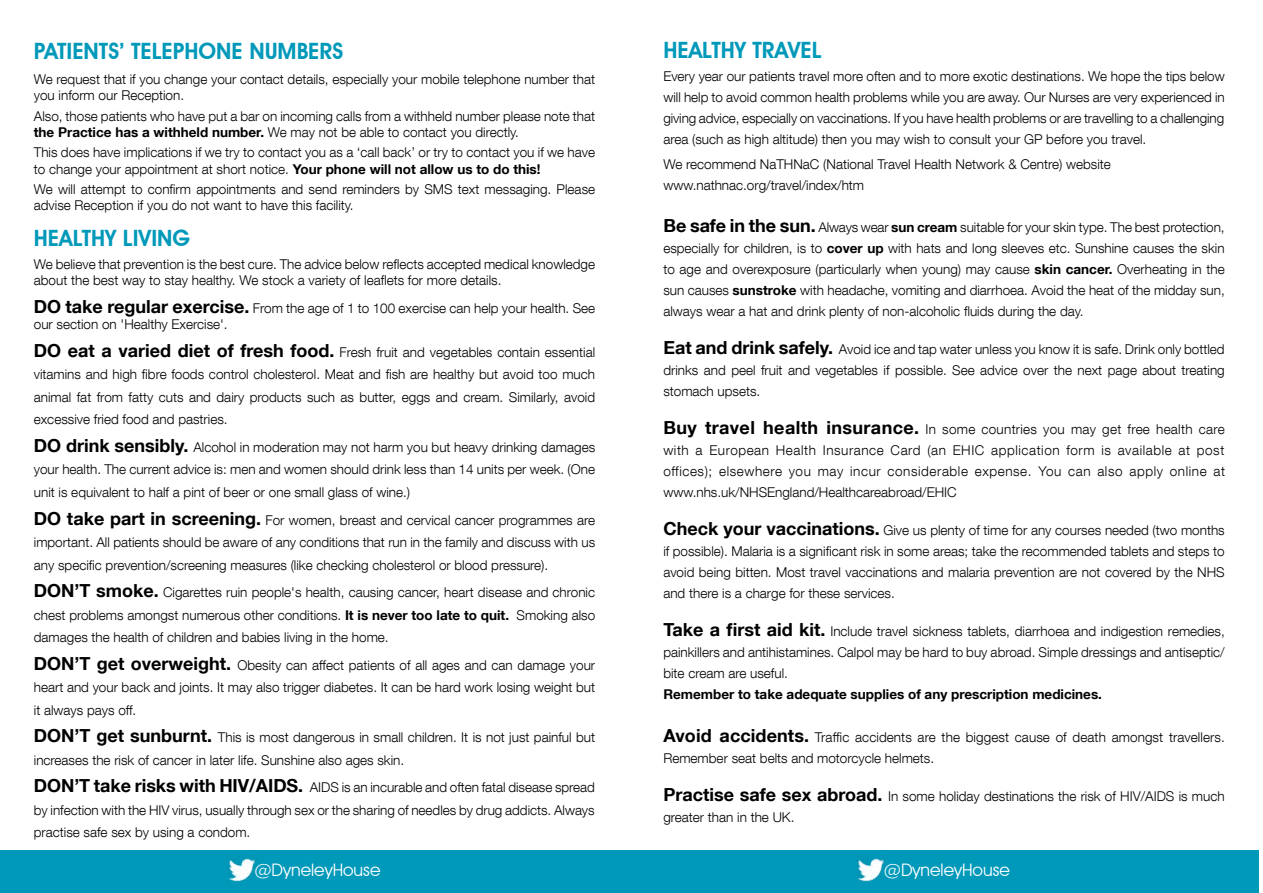
<style>
.page{position:relative;width:1263px;height:893px;background:#fff}
.page>*{position:absolute;margin:0;border:0;box-sizing:border-box;transform-origin:0 0}
.t1{font:600 22.5px "Avant Garde IT Cby BT";color:#0099ba}
.t2{font:17.25px "Avant Garde IT Cby BT";color:#fff}
.t3{font:300 13.5px/21px "Helvetica Neue LT Com";color:#000;text-align:justify}
.t4{font:700 13.5px "Helvetica Neue LT Com";color:#000}
.s1{font-weight:700}
.s2{font-weight:700;font-size:18px}
</style>
<div class="page">
<div style="left:0;top:850px;width:629px;height:43px;background:#0099ba"></div>
<img style="left:228px;top:855px;width:28px;height:27px">
<div style="left:629px;top:850px;width:630px;height:43px;background:#0099ba"></div>
<img style="left:857px;top:855px;width:29px;height:27px">
<h1 class="t1" style="left:34px;top:38px;width:311px">PATIENTS’ TELEPHONE NUMBERS</h1>
<p class="t3" style="left:34px;top:71px;width:563px;line-height:16.2px">We request that if you change your contact details, especially your mobile telephone number that you inform our Reception.</p>
<p class="t3" style="left:34px;top:108px;width:563px;line-height:16.2px">Also, those patients who have put a bar on incoming calls from a withheld number please note that <span class="s1">the Practice has a withheld number.</span> We may not be able to contact you directly.</p>
<p class="t3" style="left:34px;top:144px;width:563px;line-height:16.2px">This does have implications if we try to contact you as a ‘call back’ or try to contact you if we have to change your appointment at short notice. <span class="s1">Your phone will not allow us to do this!</span></p>
<p class="t3" style="left:34px;top:181px;width:563px;line-height:16.2px">We will attempt to confirm appointments and send reminders by SMS text messaging. Please advise Reception if you do not want to have this facility.</p>
<h1 class="t1" style="left:34px;top:224px;width:158px">HEALTHY LIVING</h1>
<p class="t3" style="left:34px;top:256px;width:563px;line-height:16.2px">We believe that prevention is the best cure. The advice below reflects accepted medical knowledge about the best way to stay healthy. We stock a variety of leaflets for more details.</p>
<p class="t3" style="left:34px;top:300px;width:563px;line-height:16.2px"><span class="s2">DO take regular exercise.</span> From the age of 1 to 100 exercise can help your health. See our section on 'Healthy Exercise'.</p>
<p class="t3" style="left:34px;top:340px;width:563px;line-height:22.5px"><span class="s2">DO eat a varied diet of fresh food.</span> Fresh fruit and vegetables contain essential vitamins and high fibre foods control cholesterol. Meat and fish are healthy but avoid too much animal fat from fatty cuts and dairy products such as butter, eggs and cream. Similarly, avoid excessive fried food and pastries.</p>
<p class="t3" style="left:34px;top:436px;width:563px;line-height:22.5px"><span class="s2">DO drink sensibly.</span> Alcohol in moderation may not harm you but heavy drinking damages your health. The current advice is: men and women should drink less than 14 units per week. (One unit is equivalent to half a pint of beer or one small glass of wine.)</p>
<p class="t3" style="left:34px;top:508px;width:563px;line-height:22.5px"><span class="s2">DO take part in screening.</span> For women, breast and cervical cancer programmes are important. All patients should be aware of any conditions that run in the family and discuss with us any specific prevention/screening measures (like checking cholesterol or blood pressure).</p>
<p class="t3" style="left:34px;top:581px;width:563px;line-height:22.5px"><span class="s2">DON’T smoke.</span> Cigarettes ruin people's health, causing cancer, heart disease and chronic chest problems amongst numerous other conditions. <span class="s1">It is never too late to quit.</span> Smoking also damages the health of children and babies living in the home.</p>
<p class="t3" style="left:34px;top:653px;width:563px;line-height:22.5px"><span class="s2">DON’T get overweight.</span> Obesity can affect patients of all ages and can damage your heart and your back and joints. It may also trigger diabetes. It can be hard work losing weight but it always pays off.</p>
<p class="t3" style="left:34px;top:726px;width:563px;line-height:22.5px"><span class="s2">DON’T get sunburnt.</span> This is most dangerous in small children. It is not just painful but increases the risk of cancer in later life. Sunshine also ages skin.</p>
<p class="t3" style="left:34px;top:776px;width:563px;line-height:22.5px"><span class="s2">DON’T take risks with HIV/AIDS.</span> AIDS is an incurable and often fatal disease spread by infection with the HIV virus, usually through sex or the sharing of needles by drug addicts. Always practise safe sex by using a condom.</p>
<p class="t2" style="left:254px;top:860px;width:128px">@DyneleyHouse</p>
<h1 class="t1" style="left:663px;top:37px;width:160px">HEALTHY TRAVEL</h1>
<p class="t3" style="left:663px;top:66px;width:563px">Every year our patients travel more often and to more exotic destinations. We hope the tips below will help to avoid common health problems while you are away. Our Nurses are very experienced in giving advice, especially on vaccinations. If you have health problems or are travelling to a challenging area (such as high altitude) then you may wish to consult your GP before you travel.</p>
<p class="t3" style="left:663px;top:153px;width:449px">We recommend NaTHNaC (National Travel Health Network &amp; Centre) website www.nathnac.org/travel/index/htm</p>
<p class="t3" style="left:663px;top:217px;width:563px"><span class="s2">Be safe in the sun.</span> Always wear <span class="s1">sun cream</span> suitable for your skin type. The best protection, especially for children, is to <span class="s1">cover up</span> with hats and long sleeves etc. Sunshine causes the skin to age and overexposure (particularly when young) may cause <span class="s1">skin cancer.</span> Overheating in the sun causes <span class="s1">sunstroke</span> with headache, vomiting and diarrhoea. Avoid the heat of the midday sun, always wear a hat and drink plenty of non-alcoholic fluids during the day.</p>
<p class="t3" style="left:663px;top:339px;width:563px"><span class="s2">Eat and drink safely.</span> Avoid ice and tap water unless you know it is safe. Drink only bottled drinks and peel fruit and vegetables if possible. See advice over the next page about treating stomach upsets.</p>
<p class="t3" style="left:663px;top:419px;width:563px"><span class="s2">Buy travel health insurance.</span> In some countries you may get free health care with a European Health Insurance Card (an EHIC application form is available at post offices); elsewhere you may incur considerable expense. You can also apply online at www.nhs.uk/NHSEngland/Healthcareabroad/EHIC</p>
<p class="t3" style="left:663px;top:520px;width:563px"><span class="s2">Check your vaccinations.</span> Give us plenty of time for any courses needed (two months if possible). Malaria is a significant risk in some areas; take the recommended tablets and steps to avoid being bitten. Most travel vaccinations and malaria prevention are not covered by the NHS and there is a charge for these services.</p>
<p class="t3" style="left:663px;top:621px;width:563px"><span class="s2">Take a first aid kit.</span> Include travel sickness tablets, diarrhoea and indigestion remedies, painkillers and antihistamines. Calpol may be hard to buy abroad. Simple dressings and antiseptic/ bite cream are useful.</p>
<p class="t4" style="left:663px;top:686px;width:440px">Remember to take adequate supplies of any prescription medicines.</p>
<p class="t3" style="left:663px;top:726px;width:563px"><span class="s2">Avoid accidents.</span> Traffic accidents are the biggest cause of death amongst travellers.<br>Remember seat belts and motorcycle helmets.</p>
<p class="t3" style="left:663px;top:785px;width:563px"><span class="s2">Practise safe sex abroad.</span> In some holiday destinations the risk of HIV/AIDS is much greater than in the UK.</p>
<p class="t2" style="left:884px;top:860px;width:128px">@DyneleyHouse</p>
</div>
